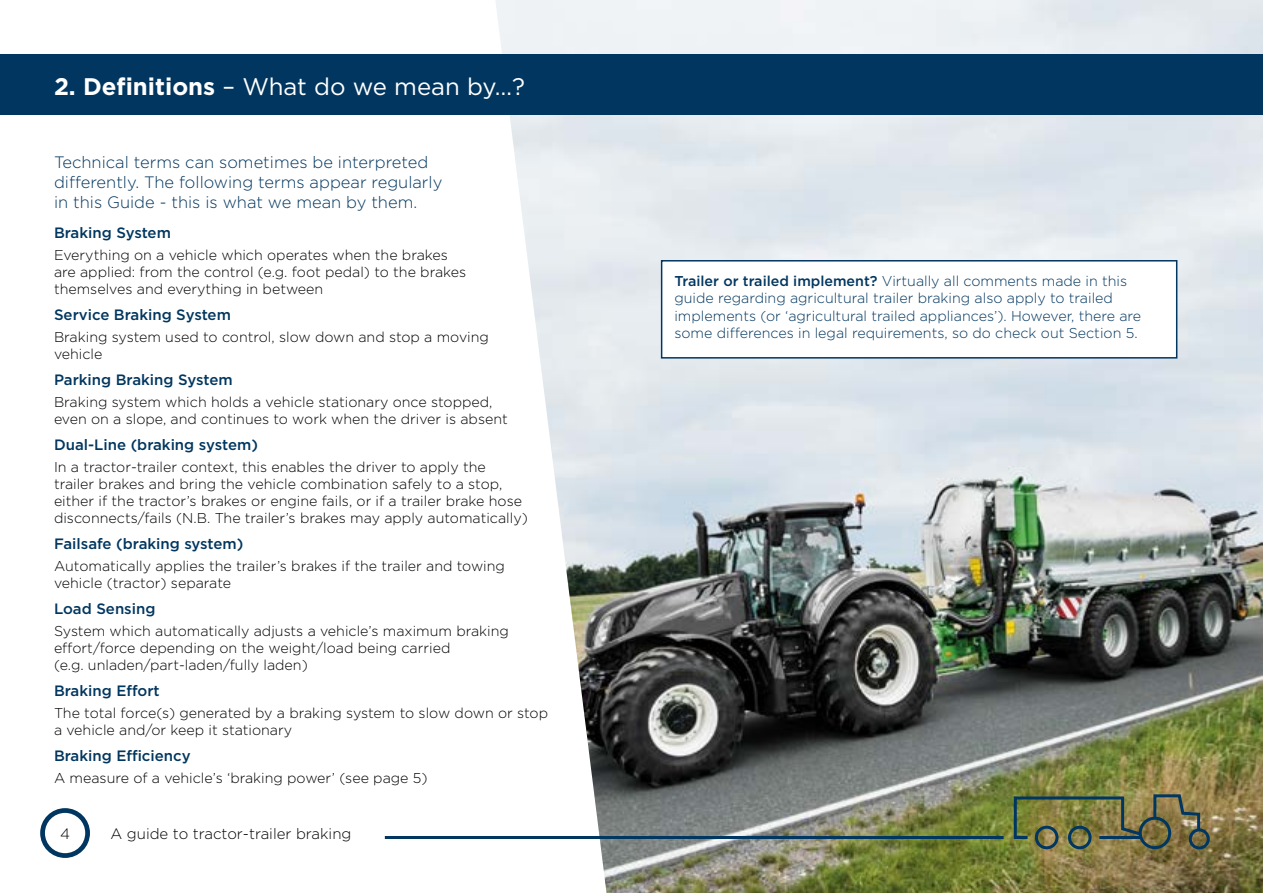
<style>
.page{position:relative;width:1263px;height:893px;background:#fff}
.page>*{position:absolute;margin:0;border:0;box-sizing:border-box;transform-origin:0 0}
.t1{font:24px "Gotham";color:#fff}
.t2{font:300 16.5px/19.8px "Gotham";color:#00365f}
.t3{font:500 15px "Gotham";color:#00365f}
.t4{font:300 15px "Gotham";color:#000}
.t5{font:300 14.25px/17.1px "Gotham";color:#000}
.t6{font:300 14.25px/17.1px "Gotham";color:#00365f}
.s1{font-weight:700}
.s2{font-weight:500}
</style>
<div class="page">
<img style="left:495px;top:0;width:768px;height:893px">
<div style="left:0;top:54px;width:1263px;height:60px;background:#00365f"></div>
<div style="left:662px;top:261px;width:515px;height:97px;background:#fff"></div>
<div style="left:661px;top:260px;width:516px;height:99px;border:2px solid #00365f"></div>
<svg style="left:40px;top:808px;width:50px;height:50px"></svg>
<hr style="left:385px;top:836px;width:618px;height:3px;background:#00365f">
<div style="left:1139px;top:817px;width:32px;height:32px;border:3px solid #00365f;border-radius:50%"></div>
<div style="left:1189px;top:828px;width:21px;height:21px;border:3px solid #00365f;border-radius:50%"></div>
<svg style="left:1152px;top:793px;width:49px;height:40px;background:#777352"></svg>
<div style="left:1068px;top:826px;width:23px;height:23px;border:3px solid #00365f;border-radius:50%"></div>
<div style="left:1035px;top:826px;width:23px;height:23px;border:3px solid #00365f;border-radius:50%"></div>
<svg style="left:1012px;top:795px;width:132px;height:45px;background:#717546"></svg>
<h1 class="t1" style="left:54px;top:71px;width:472px"><span class="s1">2. Definitions</span> – What do we mean by…?</h1>
<p class="t2" style="left:54px;top:152px;width:390px">Technical terms can sometimes be interpreted differently. The following terms appear regularly in this Guide - this is what we mean by them.</p>
<p class="t3" style="left:54px;top:223px;width:118px">Braking System</p>
<p class="t5" style="left:54px;top:246px;width:414px">Everything on a vehicle which operates when the brakes are applied: from the control (e.g. foot pedal) to the brakes themselves and everything in between</p>
<p class="t3" style="left:54px;top:305px;width:178px">Service Braking System</p>
<p class="t5" style="left:54px;top:328px;width:436px">Braking system used to control, slow down and stop a moving vehicle</p>
<p class="t3" style="left:54px;top:370px;width:180px">Parking Braking System</p>
<p class="t5" style="left:54px;top:393px;width:455px">Braking system which holds a vehicle stationary once stopped, even on a slope, and continues to work when the driver is absent</p>
<p class="t3" style="left:54px;top:435px;width:205px">Dual-Line (braking system)</p>
<p class="t5" style="left:54px;top:458px;width:475px">In a tractor-trailer context, this enables the driver to apply the trailer brakes and bring the vehicle combination safely to a stop, either if the tractor’s brakes or engine fails, or if a trailer brake hose disconnects/fails (N.B. The trailer’s brakes may apply automatically)</p>
<p class="t3" style="left:54px;top:534px;width:191px">Failsafe (braking system)</p>
<p class="t5" style="left:54px;top:557px;width:452px">Automatically applies the trailer’s brakes if the trailer and towing vehicle (tractor) separate</p>
<p class="t3" style="left:54px;top:599px;width:103px">Load Sensing</p>
<p class="t5" style="left:54px;top:622px;width:456px">System which automatically adjusts a vehicle’s maximum braking effort/force depending on the weight/load being carried<br>(e.g. unladen/part-laden/fully laden)</p>
<p class="t3" style="left:54px;top:681px;width:107px">Braking Effort</p>
<p class="t5" style="left:54px;top:704px;width:496px">The total force(s) generated by a braking system to slow down or stop a vehicle and/or keep it stationary</p>
<p class="t3" style="left:54px;top:746px;width:138px">Braking Efficiency</p>
<p class="t5" style="left:54px;top:769px;width:375px">A measure of a vehicle’s ‘braking power’ (see page 5)</p>
<p class="t4" style="left:60px;top:824px;width:11px">4</p>
<p class="t4" style="left:111px;top:824px;width:242px">A guide to tractor-trailer braking</p>
<p class="t6" style="left:674px;top:272px;width:468px"><span class="s2">Trailer or trailed implement?</span> Virtually all comments made in this guide regarding agricultural trailer braking also apply to trailed implements (or ‘agricultural trailed appliances’). However, there are some differences in legal requirements, so do check out Section 5.</p>
</div>
